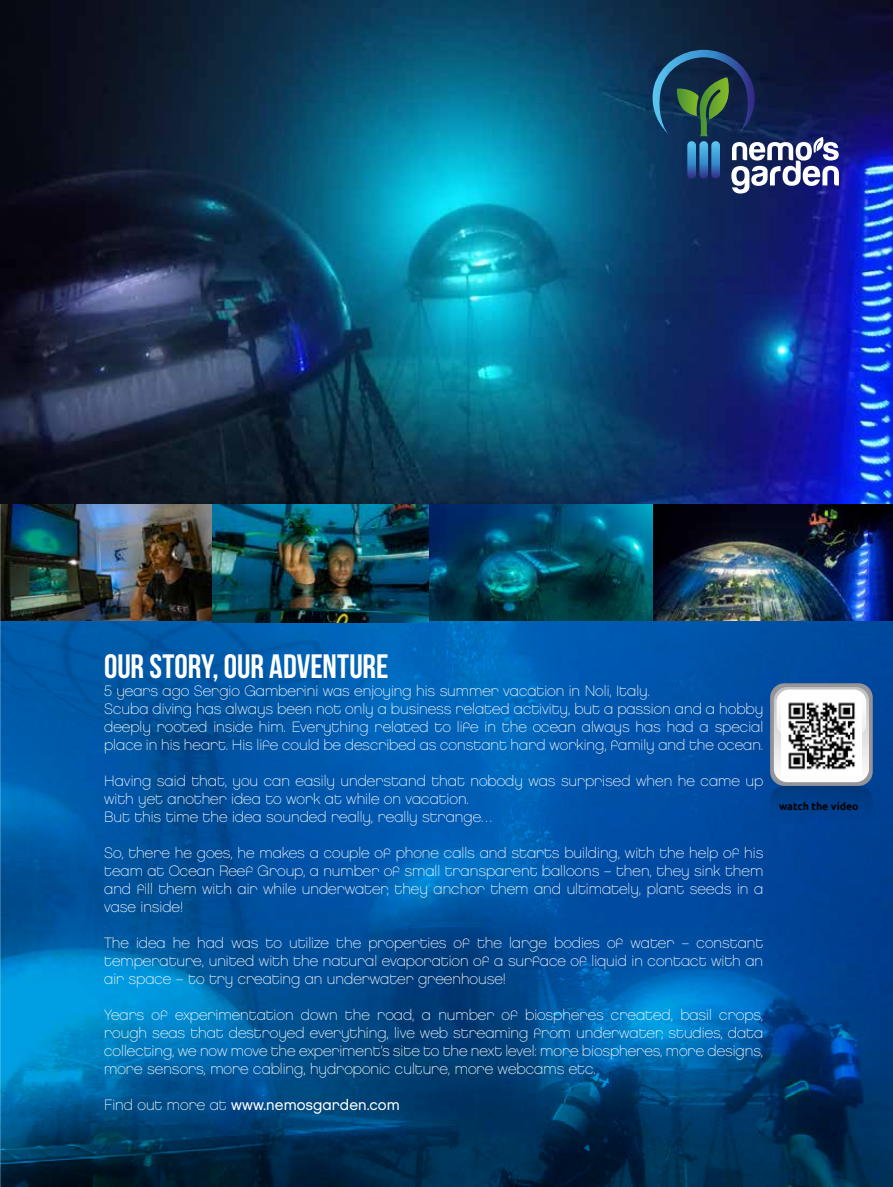
<style>
.page{position:relative;width:893px;height:1187px;background:#fff}
.page>*{position:absolute;margin:0;border:0;box-sizing:border-box;transform-origin:0 0}
.t1{font:33.75px "Bebas Neue";letter-spacing:-.005em;color:#fff}
.t2{font:15px/18px "Chalet Paris Nineteen Eighty";color:#fff;text-align:justify}
.t3{font:15px "Chalet London Nineteen Eighty";color:#fff}
.t4{font:700 10.5px "Ubuntu";color:#000}
.s1{font-family:"Chalet Paris Nineteen Eighty"}
</style>
<div class="page">
<img style="left:1px;top:621px;width:892px;height:565px">
<img style="left:0;top:503px;width:429px;height:119px">
<img style="left:653px;top:503px;width:240px;height:118px">
<img style="left:412px;top:503px;width:241px;height:118px">
<div style="left:770px;top:683px;width:103px;height:102px;background:#949499;border-radius:14px"></div>
<svg style="left:774px;top:687px;width:95px;height:95px;background:#e9e9e9"></svg>
<div style="left:770px;top:785px;width:103px;height:44px;background:linear-gradient(to bottom,#003a81,#004399)"></div>
<img style="left:781px;top:695px;width:80px;height:80px">
<img style="left:0;top:0;width:893px;height:503px">
<svg style="left:650px;top:50px;width:189px;height:143px;background:#2b4365"></svg>
<h1 class="t1" style="left:104px;top:647px;width:286px">OUR STORY, OUR ADVENTURE</h1>
<p class="t2" style="left:104px;top:682px;width:661px;text-align:left">5 years ago Sergio Gamberini was enjoying his summer vacation in Noli, Italy.<br>Scuba diving has always been not only a business related activity, but a passion and a hobby deeply rooted inside him. Everything related to life in the ocean always has had a special place in his heart. His life could be described as constant hard working, family and the ocean.</p>
<p class="t2" style="left:104px;top:772px;width:661px;text-align:left">Having said that, you can easily understand that nobody was surprised when he came up with yet another idea to work at while on vacation.<br>But this time the idea sounded really, really strange…</p>
<p class="t2" style="left:104px;top:844px;width:661px">So, there he goes, he makes a couple of phone calls and starts building, with the help of his team at Ocean Reef Group, a number of small transparent balloons – then, they sink them and fill them with air while underwater, they anchor them and ultimately, plant seeds in a vase inside!</p>
<p class="t2" style="left:104px;top:934px;width:661px">The idea he had was to utilize the properties of the large bodies of water – constant temperature, united with the natural evaporation of a surface of liquid in contact with an air space – to try creating an underwater greenhouse!</p>
<p class="t2" style="left:104px;top:1006px;width:661px">Years of experimentation down the road, a number of biospheres created, basil crops, rough seas that destroyed everything, live web streaming from underwater, studies, data collecting, we now move the experiment’s site to the next level: more biospheres, more designs, more sensors, more cabling, hydroponic culture, more webcams etc.</p>
<p class="t3" style="left:104px;top:1095px;width:297px"><span class="s1">Find out more at</span> www.nemosgarden.com</p>
<p class="t4" style="left:779px;top:800px;width:81px">watch the video</p>
</div>
